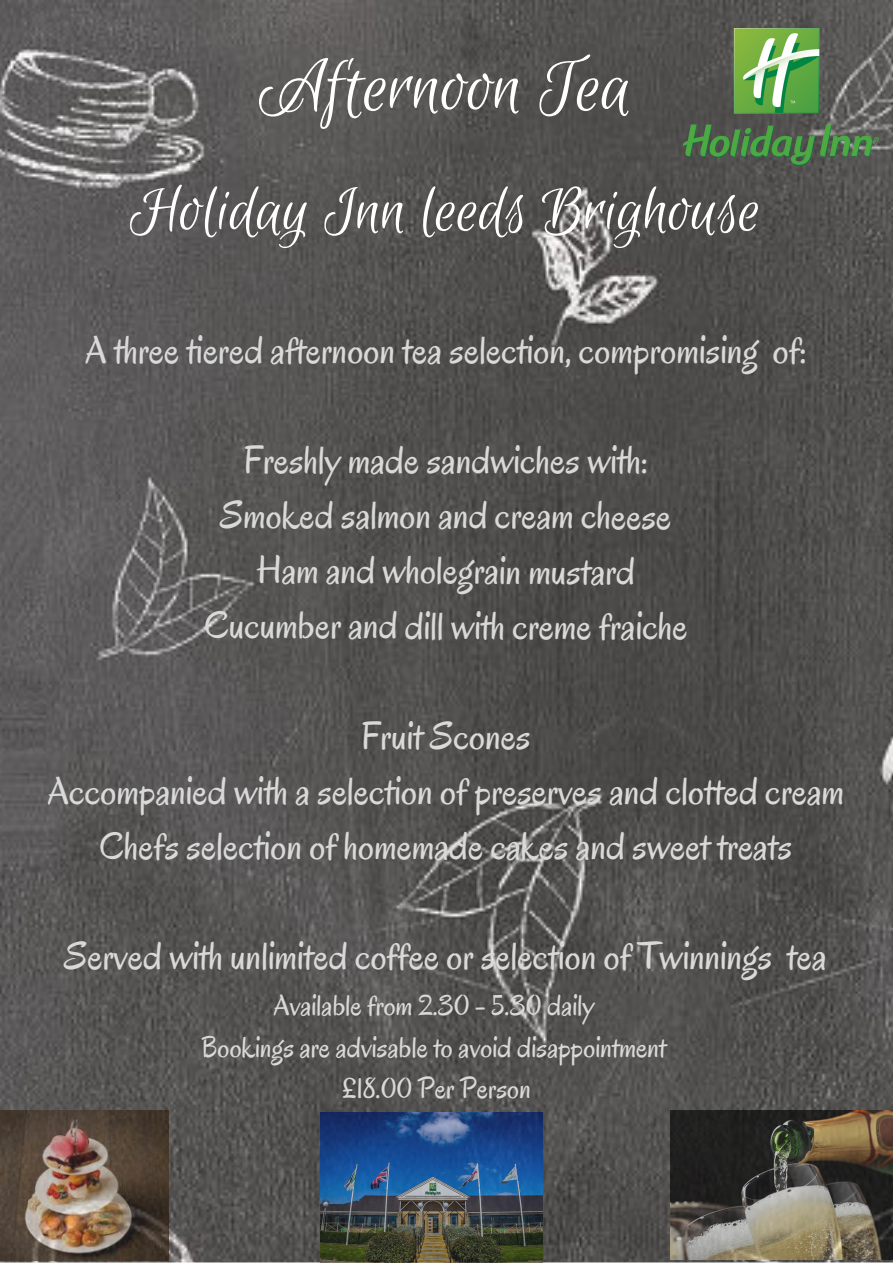
<style>
.page{position:relative;width:893px;height:1263px;background:#fff}
.page>*{position:absolute;margin:0;border:0;box-sizing:border-box;transform-origin:0 0}
.t1{font:79.35px "Euphoria Script";color:#fff}
.t2{font:69.45px "Euphoria Script";color:#fff}
.t3{font:39.6px/55.1px "Oregano";color:#d9d9d9;text-align:center}
.t4{font:29.7px/41.5px "Oregano";color:#d9d9d9;text-align:center}
</style>
<div class="page">
<img style="left:0;top:0;width:892px;height:1262px">
<img style="left:683px;top:28px;width:195px;height:136px">
<img style="left:670px;top:1111px;width:222px;height:148px">
<img style="left:320px;top:1113px;width:222px;height:149px">
<img style="left:0;top:1111px;width:169px;height:149px">
<h1 class="t1" style="left:259px;top:45px;width:374px">Afternoon Tea</h1>
<h2 class="t2" style="left:130px;top:173px;width:632px">Holiday Inn leeds Brighouse</h2>
<p class="t3" style="left:85px;top:323px;width:723px">A three tiered afternoon tea selection, compromising of:</p>
<p class="t3" style="left:204px;top:433px;width:485px">Freshly made sandwiches with:<br>Smoked salmon and cream cheese<br>Ham and wholegrain mustard<br>Cucumber and dill with creme fraiche</p>
<p class="t3" style="left:47px;top:708px;width:798px">Fruit Scones<br>Accompanied with a selection of preserves and clotted cream<br>Chefs selection of homemade cakes and sweet treats</p>
<p class="t3" style="left:65px;top:929px;width:763px">Served with unlimited coffee or selection of Twinnings tea</p>
<p class="t4" style="left:201px;top:985px;width:466px">Available from 2.30 - 5.30 daily<br>Bookings are advisable to avoid disappointment £18.00 Per Person</p>
</div>
